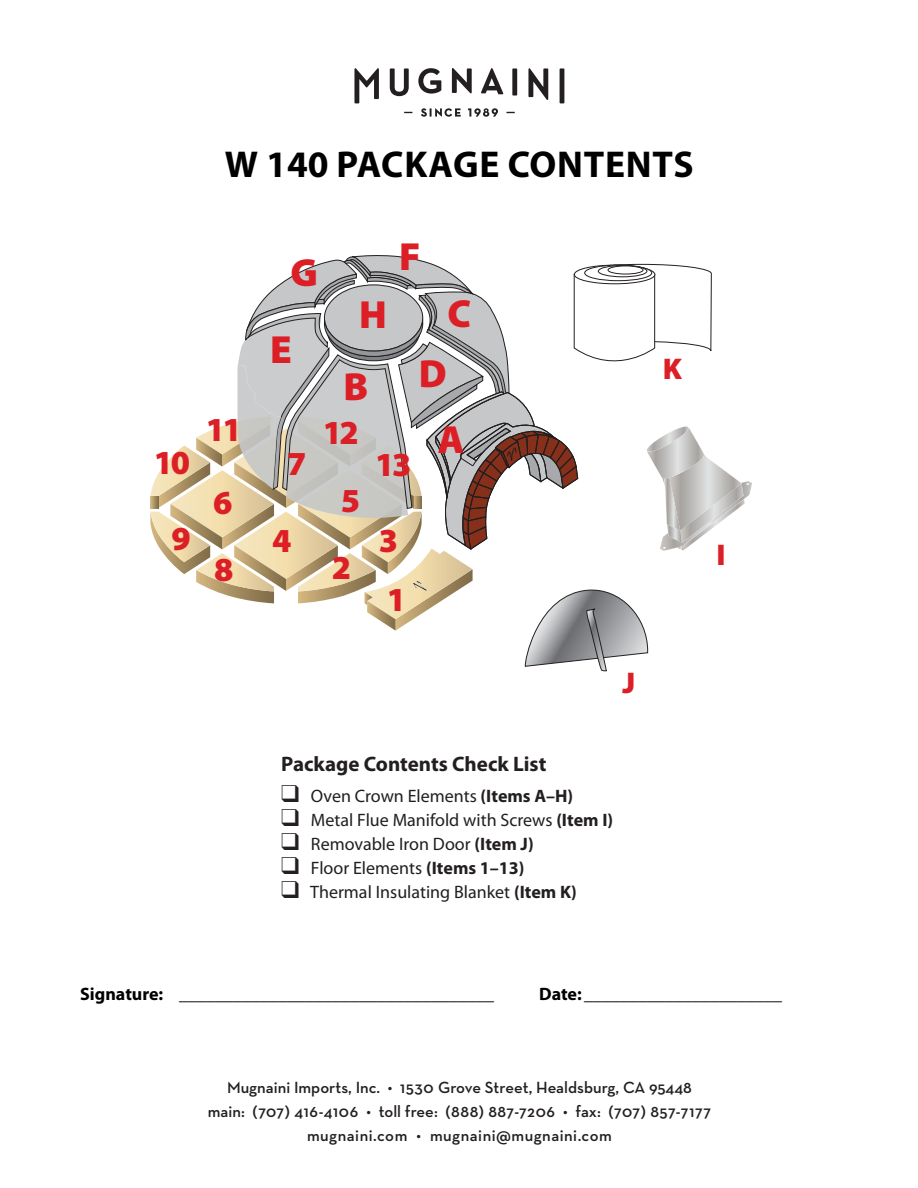
<style>
.page{position:relative;width:918px;height:1188px;background:#fff}
.page>*{position:absolute;margin:0;border:0;box-sizing:border-box;transform-origin:0 0}
.t1{font:900 39.3px "Myriad Pro";color:#dc1f26}
.t2{font:700 37.5px "Myriad Pro";letter-spacing:.02em;color:#000}
.t3{font:900 33.75px "Myriad Pro";letter-spacing:-.075em;color:#dc1f26}
.t4{font:900 30px "Myriad Pro";color:#dc1f26}
.t5{font:700 21px "Myriad Pro";color:#231f20}
.t6{font:18px "Myriad Pro";color:#231f20}
.Paragraph_Style_1{font:700 18px "Myriad Pro";color:#000}
.t7{font:600 16.5px "Neutraface Text";letter-spacing:.005em;color:#231f20}
.t8{font:600 16.5px "Neutraface Text";letter-spacing:.03em;color:#231f20}
.s1{font-weight:700}
</style>
<div class="page">
<svg style="left:150px;top:255px;width:602px;height:417px"></svg>
<svg style="left:421px;top:108px;width:40px;height:9px"></svg>
<svg style="left:468px;top:108px;width:30px;height:9px"></svg>
<svg style="left:354px;top:68px;width:25px;height:35px"></svg>
<svg style="left:481px;top:68px;width:22px;height:26px"></svg>
<svg style="left:512px;top:68px;width:5px;height:28px"></svg>
<svg style="left:560px;top:68px;width:4px;height:35px"></svg>
<svg style="left:390px;top:68px;width:19px;height:28px"></svg>
<svg style="left:528px;top:68px;width:20px;height:32px"></svg>
<svg style="left:452px;top:68px;width:20px;height:25px"></svg>
<svg style="left:418px;top:68px;width:23px;height:26px"></svg>
<p class="t2" style="left:225px;top:140px;width:470px">W 140 PACKAGE CONTENTS</p>
<p class="t3" style="left:154px;top:443px;width:38px">10</p>
<p class="t3" style="left:171px;top:520px;width:21px">9</p>
<p class="t1" style="left:290px;top:251px;width:29px">G</p>
<p class="t1" style="left:270px;top:327px;width:23px">E</p>
<p class="t1" style="left:359px;top:293px;width:29px">H</p>
<p class="t1" style="left:344px;top:364px;width:26px">B</p>
<p class="t1" style="left:399px;top:234px;width:23px">F</p>
<p class="t1" style="left:447px;top:292px;width:25px">C</p>
<p class="t1" style="left:419px;top:352px;width:29px">D</p>
<p class="t3" style="left:206px;top:411px;width:38px">11</p>
<p class="t3" style="left:323px;top:413px;width:38px">12</p>
<p class="t3" style="left:213px;top:483px;width:21px">6</p>
<p class="t3" style="left:287px;top:444px;width:21px">7</p>
<p class="t3" style="left:341px;top:481px;width:21px">5</p>
<p class="t3" style="left:375px;top:446px;width:38px">13</p>
<p class="t3" style="left:214px;top:550px;width:21px">8</p>
<p class="t3" style="left:272px;top:522px;width:21px">4</p>
<p class="t3" style="left:379px;top:522px;width:21px">3</p>
<p class="t3" style="left:332px;top:548px;width:21px">2</p>
<p class="t3" style="left:387px;top:580px;width:21px">1</p>
<p class="t1" style="left:438px;top:417px;width:28px">A</p>
<p class="t4" style="left:623px;top:666px;width:14px">J</p>
<p class="t5" style="left:281px;top:750px;width:267px">Package Contents Check List</p>
<p class="t6" style="left:281px;top:785px;width:293px">❑ Oven Crown Elements <span class="s1">(Items A–H)</span></p>
<p class="t6" style="left:281px;top:809px;width:333px">❑ Metal Flue Manifold with Screws <span class="s1">(Item I)</span></p>
<p class="t6" style="left:281px;top:833px;width:254px">❑ Removable Iron Door <span class="s1">(Item J)</span></p>
<p class="t6" style="left:281px;top:857px;width:245px">❑ Floor Elements <span class="s1">(Items 1–13)</span></p>
<p class="t6" style="left:281px;top:881px;width:297px">❑ Thermal Insulating Blanket <span class="s1">(Item K)</span></p>
<p class="t4" style="left:663px;top:352px;width:21px">K</p>
<p class="t4" style="left:716px;top:538px;width:11px">I</p>
<p class="Paragraph_Style_1" style="left:80px;top:982px;width:415px">Signature: ___________________________________</p>
<p class="Paragraph_Style_1" style="left:539px;top:982px;width:245px">Date: ______________________</p>
<p class="t7" style="left:227px;top:1077px;width:466px">Mugnaini Imports, Inc. • 1530 Grove Street, Healdsburg, CA 95448</p>
<p class="t7" style="left:208px;top:1101px;width:505px">main: (707) 416-4106 • toll free: (888) 887-7206 • fax: (707) 857-7177</p>
<p class="t8" style="left:307px;top:1125px;width:306px">mugnaini.com • mugnaini@mugnaini.com</p>
</div>
